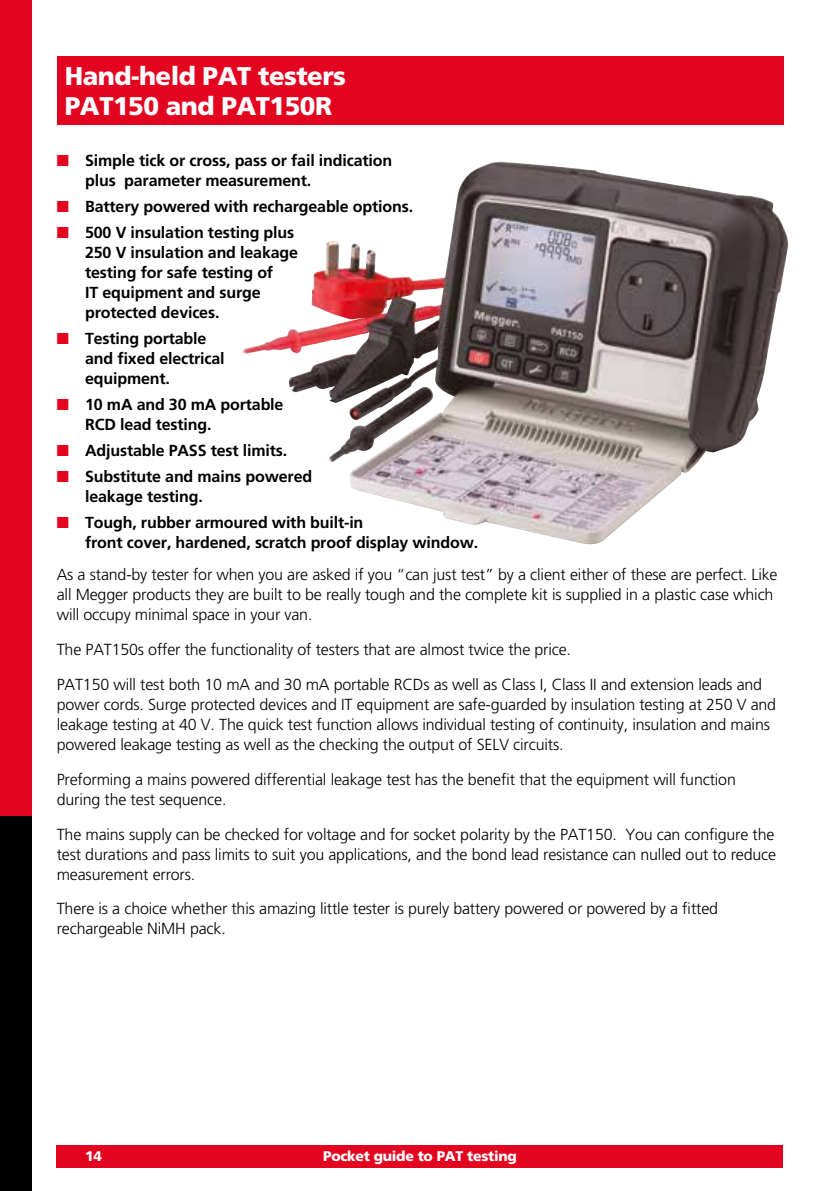
<style>
.page{position:relative;width:840px;height:1191px;background:#fff}
.page>*{position:absolute;margin:0;border:0;box-sizing:border-box;transform-origin:0 0}
.t1{font:900 25.6px/30.6px "Frutiger";letter-spacing:-.02em;color:#fff}
.t2{font:300 16px/20px "Frutiger";letter-spacing:-.01em;color:#000}
.t3{font:700 16px/20px "Frutiger";letter-spacing:-.01em;color:#000}
.t4{font:900 14px "Frutiger";letter-spacing:-.02em;color:#fff}
.s1{color:#e30520}
</style>
<div class="page">
<div style="left:0;top:0;width:31px;height:816px;background:#e30520"></div>
<div style="left:0;top:816px;width:31px;height:375px;background:#000"></div>
<div style="left:57px;top:1145px;width:725px;height:23px;background:#e30520"></div>
<div style="left:57px;top:57px;width:725px;height:68px;background:#e30520"></div>
<img style="left:241px;top:162px;width:548px;height:383px">
<h1 class="t1" style="left:65px;top:60px;width:282px">Hand-held PAT testers<br>PAT150 and PAT150R</h1>
<p class="t3" style="left:85px;top:150px;width:308px;text-indent:-28px"><span class="s1">■</span> Simple tick or cross, pass or fail indication plus parameter measurement.</p>
<p class="t3" style="left:57px;top:196px;width:358px"><span class="s1">■</span> Battery powered with rechargeable options.</p>
<p class="t3" style="left:85px;top:222px;width:214px;text-indent:-28px"><span class="s1">■</span> 500 V insulation testing plus<br>250 V insulation and leakage testing for safe testing of<br>IT equipment and surge protected devices.</p>
<p class="t3" style="left:85px;top:328px;width:141px;text-indent:-28px"><span class="s1">■</span> Testing portable and fixed electrical equipment.</p>
<p class="t3" style="left:85px;top:394px;width:200px;text-indent:-28px"><span class="s1">■</span> 10 mA and 30 mA portable<br>RCD lead testing.</p>
<p class="t3" style="left:57px;top:440px;width:232px"><span class="s1">■</span> Adjustable PASS test limits.</p>
<p class="t3" style="left:85px;top:466px;width:228px;text-indent:-28px"><span class="s1">■</span> Substitute and mains powered leakage testing.</p>
<p class="t3" style="left:85px;top:512px;width:394px;text-indent:-28px"><span class="s1">■</span> Tough, rubber armoured with built-in<br>front cover, hardened, scratch proof display window.</p>
<p class="t2" style="left:57px;top:564px;width:722px">As a stand-by tester for when you are asked if you “can just test” by a client either of these are perfect. Like all Megger products they are built to be really tough and the complete kit is supplied in a plastic case which will occupy minimal space in your van.</p>
<p class="t2" style="left:57px;top:632px;width:706px;line-height:34.8px">The PAT150s offer the functionality of testers that are almost twice the price.<br>PAT150 will test both 10 mA and 30 mA portable RCDs as well as Class I, Class II and extension leads and</p>
<p class="t2" style="left:57px;top:694px;width:720px">power cords. Surge protected devices and IT equipment are safe-guarded by insulation testing at 250 V and leakage testing at 40 V. The quick test function allows individual testing of continuity, insulation and mains powered leakage testing as well as the checking the output of SELV circuits.</p>
<p class="t2" style="left:57px;top:769px;width:680px">Preforming a mains powered differential leakage test has the benefit that the equipment will function during the test sequence.</p>
<p class="t2" style="left:57px;top:824px;width:720px;text-align:justify">The mains supply can be checked for voltage and for socket polarity by the PAT150. You can configure the test durations and pass limits to suit you applications, and the bond lead resistance can nulled out to reduce measurement errors.</p>
<p class="t2" style="left:57px;top:899px;width:662px">There is a choice whether this amazing little tester is purely battery powered or powered by a fitted rechargeable NiMH pack.</p>
<p class="t4" style="left:85px;top:1147px;width:18px">14</p>
<p class="t4" style="left:323px;top:1147px;width:195px">Pocket guide to PAT testing</p>
</div>
